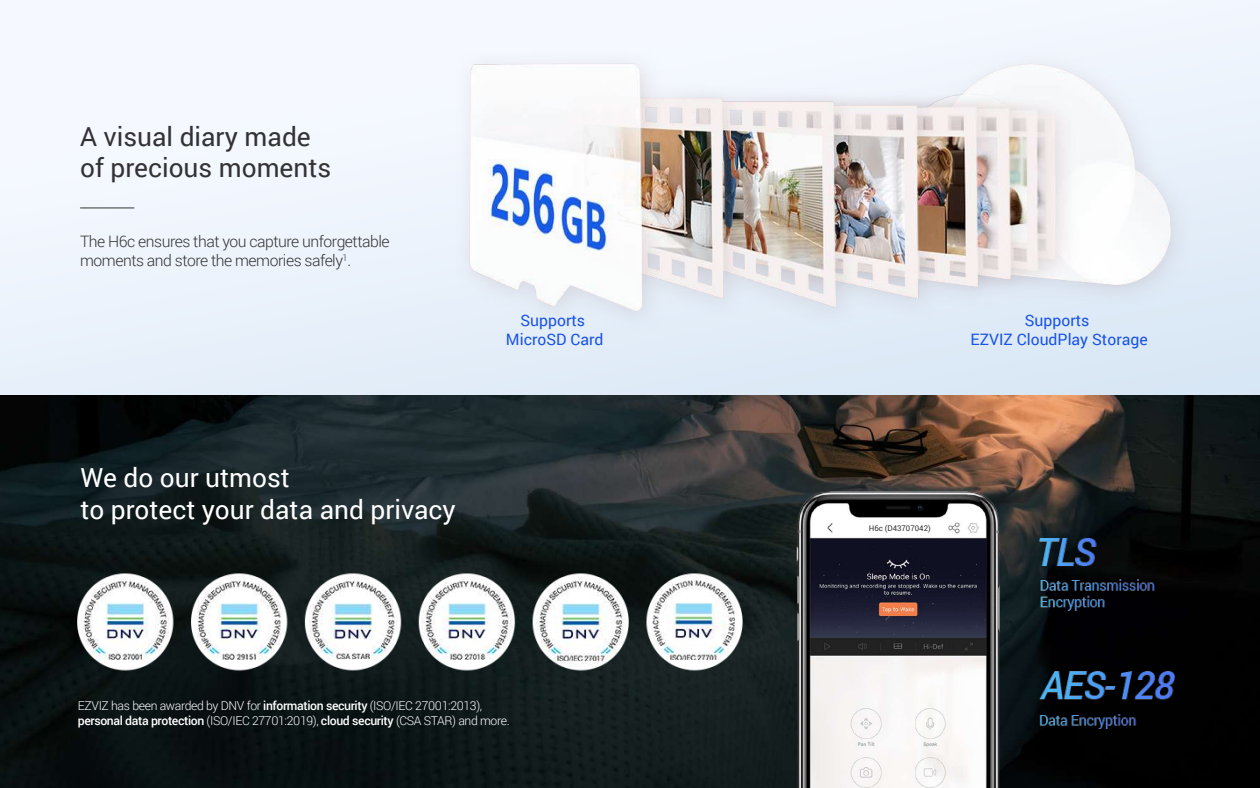
<style>
.page{position:relative;width:1260px;height:788px;background:#fff}
.page>*{position:absolute;margin:0;border:0;box-sizing:border-box;transform-origin:0 0}
.t1{font:26.25px/31.5px "Roboto";color:#fff}
.t2{font:26.25px/31.5px "Roboto";color:#333}
.t3{font:300 15.75px/18.9px "Roboto";letter-spacing:-.03em;color:#333}
.t4{font:15.75px/18.9px "Roboto";color:#1852e6;text-align:center}
.t5{font:300 12.25px/14.7px "Roboto";letter-spacing:-.03em;color:#fff}
.t6{font:7.88px "Roboto";color:#333}
.s1{font-weight:500}
</style>
<div class="page">
<img style="left:0;top:0;width:1260px;height:788px">
<img style="left:777px;top:479px;width:234px;height:309px">
<div style="left:866px;top:523px;width:68px;height:9px;background:#fff"></div>
<hr style="left:80px;top:207px;width:54px;height:1px;background:#333">
<img style="left:432px;top:34px;width:765px;height:303px">
<img style="left:37px;top:547px;width:740px;height:149px">
<img style="left:1039px;top:538px;width:135px;height:190px">
<h1 class="t2" style="left:80px;top:119px;width:253px">A visual diary made of precious moments</h1>
<p class="t3" style="left:80px;top:231px;width:311px">The H6c ensures that you capture unforgettable moments and store the memories safely<sup>1</sup>.</p>
<h1 class="t1" style="left:80px;top:461px;width:377px">We do our utmost<br>to protect your data and privacy</h1>
<p class="t4" style="left:506px;top:310px;width:99px">Supports<br>MicroSD Card</p>
<p class="t4" style="left:971px;top:310px;width:179px">Supports<br>EZVIZ CloudPlay Storage</p>
<p class="t6" style="left:869px;top:522px;width:63px">H6c (D43707042)</p>
<p class="t5" style="left:78px;top:698px;width:433px">EZVIZ has been awarded by DNV for <span class="s1">information security</span> (ISO/IEC 27001:2013), <span class="s1">personal data protection</span> (ISO/IEC 27701:2019), <span class="s1">cloud security</span> (CSA STAR) and more.</p>
</div>
